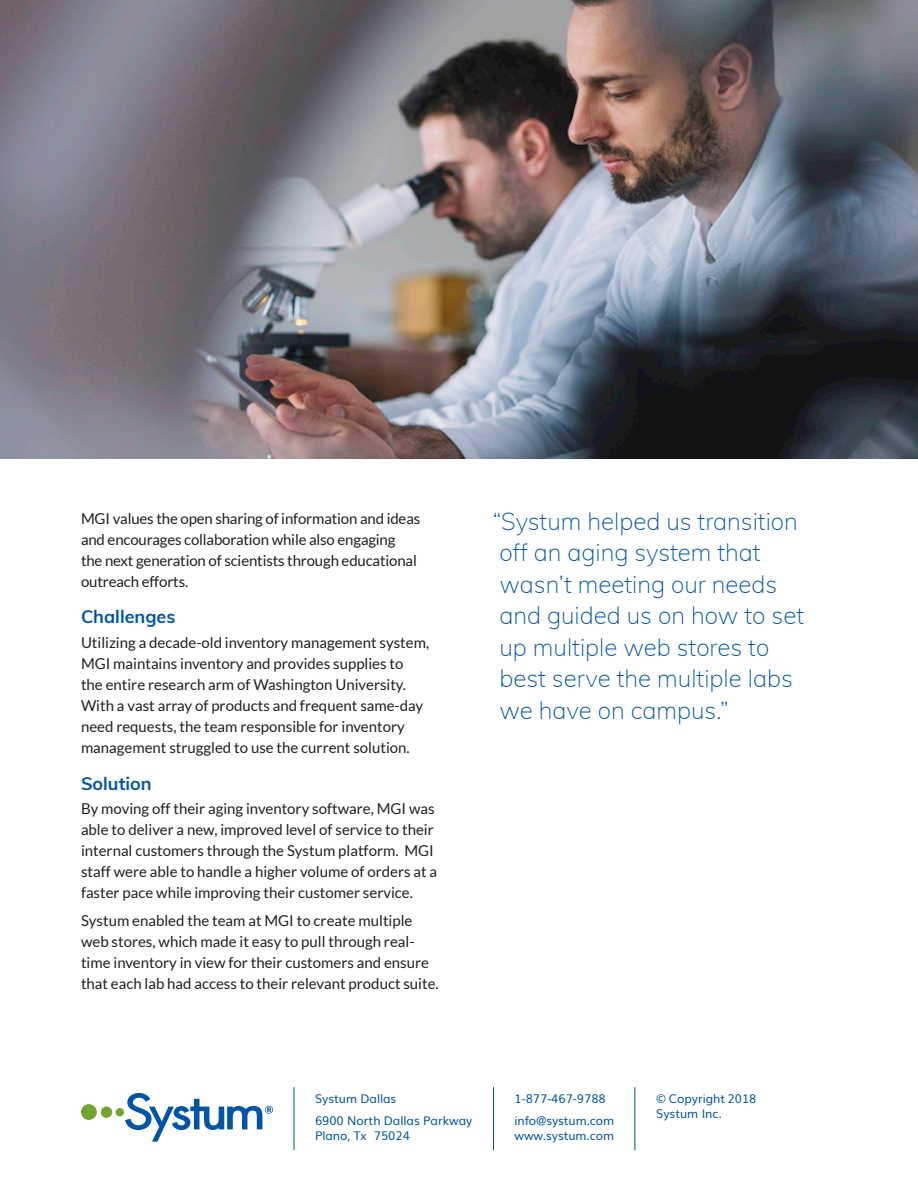
<style>
.page{position:relative;width:918px;height:1188px;background:#fff}
.page>*{position:absolute;margin:0;border:0;box-sizing:border-box;transform-origin:0 0}
.Pull_Quote{font:200 24px/31.5px "Muli";color:#0154a6}
.Sub_Heading_-_First{font:700 18px "Muli";color:#0154a6}
.Body{font:15px/21px "Lato";color:#231f20}
.t1{font:12px/22.5px "Muli";color:#0154a6}
</style>
<div class="page">
<img style="left:0;top:0;width:918px;height:459px">
<div style="left:116px;top:1108px;width:8px;height:8px;background:#73a432;border-radius:50%"></div>
<div style="left:101px;top:1106px;width:11px;height:12px;background:#73a432;border-radius:50%"></div>
<div style="left:81px;top:1104px;width:16px;height:16px;background:#73a432;border-radius:50%"></div>
<svg style="left:125px;top:1093px;width:148px;height:49px"></svg>
<hr style="left:294px;top:1087px;width:1px;height:63px;background:#0154a6">
<hr style="left:493px;top:1087px;width:1px;height:63px;background:#0154a6">
<hr style="left:634px;top:1087px;width:1px;height:63px;background:#0154a6">
<p class="Body" style="left:81px;top:508px;width:341px">MGI values the open sharing of information and ideas and encourages collaboration while also engaging the next generation of scientists through educational outreach efforts.</p>
<p class="Sub_Heading_-_First" style="left:81px;top:604px;width:96px">Challenges</p>
<p class="Body" style="left:81px;top:632px;width:350px">Utilizing a decade-old inventory management system, MGI maintains inventory and provides supplies to<br>the entire research arm of Washington University.<br>With a vast array of products and frequent same-day need requests, the team responsible for inventory management struggled to use the current solution.</p>
<p class="Sub_Heading_-_First" style="left:81px;top:770px;width:72px">Solution</p>
<p class="Body" style="left:81px;top:798px;width:358px">By moving off their aging inventory software, MGI was able to deliver a new, improved level of service to their internal customers through the Systum platform. MGI staff were able to handle a higher volume of orders at a faster pace while improving their customer service.</p>
<p class="Body" style="left:81px;top:910px;width:359px">Systum enabled the team at MGI to create multiple web stores, which made it easy to pull through real&shy;time inventory in view for their customers and ensure that each lab had access to their relevant product suite.</p>
<p class="Pull_Quote" style="left:493px;top:504px;width:313px">“Systum helped us transition off an aging system that wasn’t meeting our needs and guided us on how to set up multiple web stores to best serve the multiple labs we have on campus.”</p>
<p class="t1" style="left:315px;top:1086px;width:159px">Systum Dallas<br>6900 North Dallas Parkway</p>
<p class="t1" style="left:315px;top:1124px;width:96px">Plano, Tx 75024</p>
<p class="t1" style="left:514px;top:1086px;width:101px">1-877-467-9788 info@systum.com</p>
<p class="t1" style="left:514px;top:1124px;width:101px">www.systum.com</p>
<p class="t1" style="left:656px;top:1090px;width:102px;line-height:15px">© Copyright 2018<br>Systum Inc.</p>
</div>
